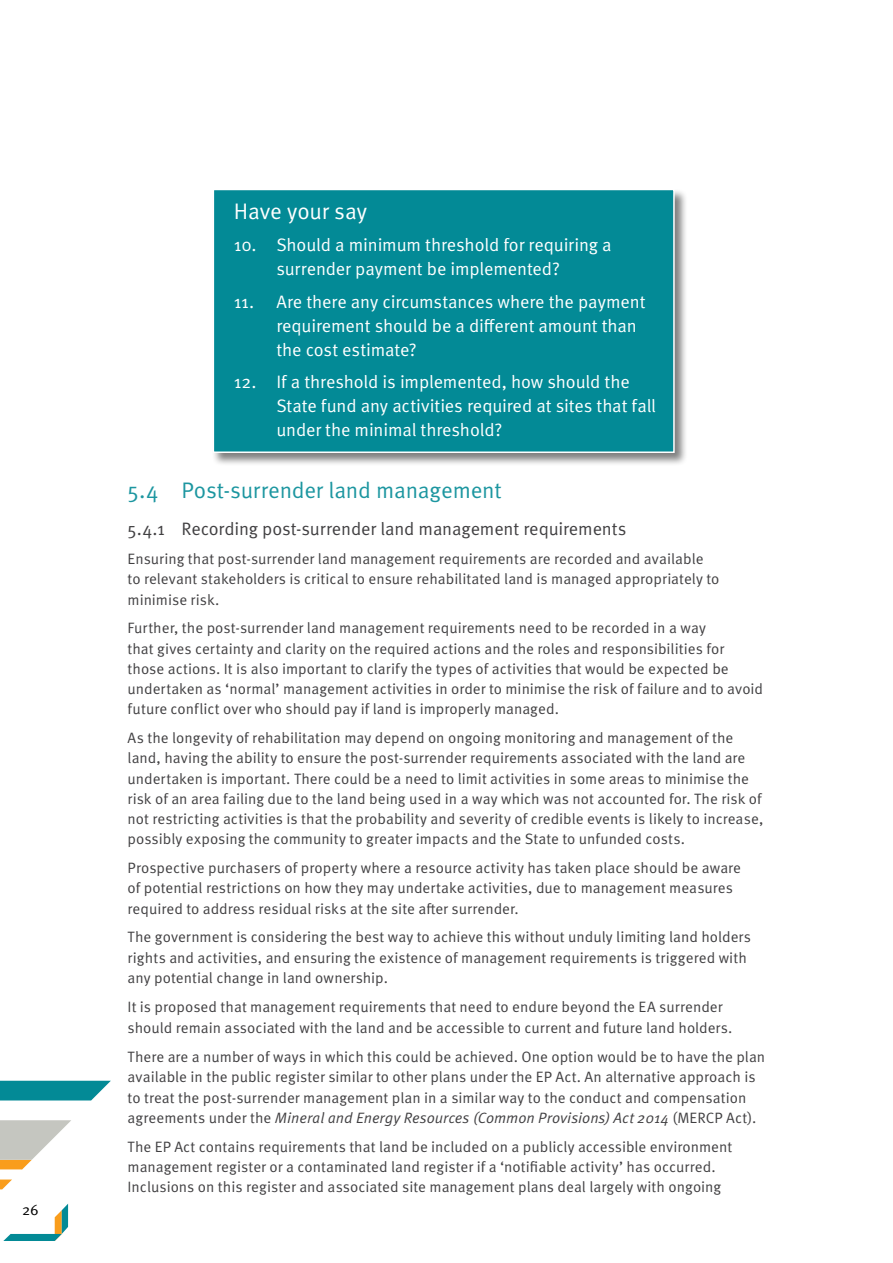
<style>
.page{position:relative;width:893px;height:1263px;background:#fff}
.page>*{position:absolute;margin:0;border:0;box-sizing:border-box;transform-origin:0 0}
.t1{font:22.5px "Meta OT Norm";letter-spacing:-.01em;color:#1c96a0}
.t2{font:22.5px "Meta OT Norm";letter-spacing:-.01em;color:#fff}
.t3{font:18px/24px "Meta OT Norm";letter-spacing:-.01em;color:#fff}
.t4{font:18px "Meta OT Norm";letter-spacing:-.01em;color:#414042}
.t5{font:15px/20.2px "Meta OT Norm";color:#414042}
.t6{font:15px "Meta OT Norm Ita";color:#414042}
.t7{font:15px "Meta OT Norm";color:#000}
.s1{font-family:"Meta OT Norm"}
</style>
<div class="page">
<svg style="left:3px;top:1204px;width:65px;height:37px"></svg>
<svg style="left:0;top:1081px;width:111px;height:19px;background:#19949f"></svg>
<svg style="left:0;top:1120px;width:71px;height:69px"></svg>
<div style="left:212px;top:188px;width:476px;height:278px;background:#000;opacity:.5"></div>
<div style="left:213px;top:189px;width:462px;height:264px;background:#038a96;border:2px solid #fff"></div>
<p class="t7" style="left:22px;top:1201px;width:18px">26</p>
<h1 class="t2" style="left:234px;top:198px;width:135px">Have your say</h1>
<p class="t3" style="left:234px;top:234px;width:379px;text-align:center">10. Should a minimum threshold for requiring a surrender payment be implemented?</p>
<p class="t3" style="left:276px;top:290px;width:371px;text-indent:-43px">11. Are there any circumstances where the payment requirement should be a different amount than the cost estimate?</p>
<p class="t3" style="left:276px;top:371px;width:381px;text-indent:-43px">12. If a threshold is implemented, how should the<br>State fund any activities required at sites that fall under the minimal threshold?</p>
<h1 class="t1" style="left:128px;top:477px;width:376px">5.4 Post-surrender land management</h1>
<p class="t4" style="left:128px;top:519px;width:500px">5.4.1 Recording post-surrender land management requirements</p>
<p class="t5" style="left:128px;top:549px;width:593px">Ensuring that post-surrender land management requirements are recorded and available to relevant stakeholders is critical to ensure rehabilitated land is managed appropriately to minimise risk.</p>
<p class="t5" style="left:128px;top:618px;width:637px">Further, the post-surrender land management requirements need to be recorded in a way<br>that gives certainty and clarity on the required actions and the roles and responsibilities for those actions. It is also important to clarify the types of activities that would be expected be undertaken as ‘normal’ management activities in order to minimise the risk of failure and to avoid future conflict over who should pay if land is improperly managed.</p>
<p class="t5" style="left:128px;top:728px;width:637px">As the longevity of rehabilitation may depend on ongoing monitoring and management of the land, having the ability to ensure the post-surrender requirements associated with the land are undertaken is important. There could be a need to limit activities in some areas to minimise the risk of an area failing due to the land being used in a way which was not accounted for. The risk of not restricting activities is that the probability and severity of credible events is likely to increase, possibly exposing the community to greater impacts and the State to unfunded costs.</p>
<p class="t5" style="left:128px;top:858px;width:615px">Prospective purchasers of property where a resource activity has taken place should be aware of potential restrictions on how they may undertake activities, due to management measures required to address residual risks at the site after surrender.</p>
<p class="t5" style="left:128px;top:927px;width:625px">The government is considering the best way to achieve this without unduly limiting land holders rights and activities, and ensuring the existence of management requirements is triggered with any potential change in land ownership.</p>
<p class="t5" style="left:128px;top:997px;width:606px;line-height:21px">It is proposed that management requirements that need to endure beyond the EA surrender should remain associated with the land and be accessible to current and future land holders.</p>
<p class="t5" style="left:128px;top:1047px;width:639px">There are a number of ways in which this could be achieved. One option would be to have the plan available in the public register similar to other plans under the EP Act. An alternative approach is to treat the post-surrender management plan in a similar way to the conduct and compensation</p>
<p class="t6" style="left:128px;top:1109px;width:630px"><span class="s1">agreements under the</span> Mineral and Energy Resources (Common Provisions) Act 2014 <span class="s1">(MERCP Act).</span></p>
<p class="t5" style="left:128px;top:1137px;width:606px">The EP Act contains requirements that land be included on a publicly accessible environment management register or a contaminated land register if a ‘notifiable activity’ has occurred.<br>Inclusions on this register and associated site management plans deal largely with ongoing</p>
</div>
